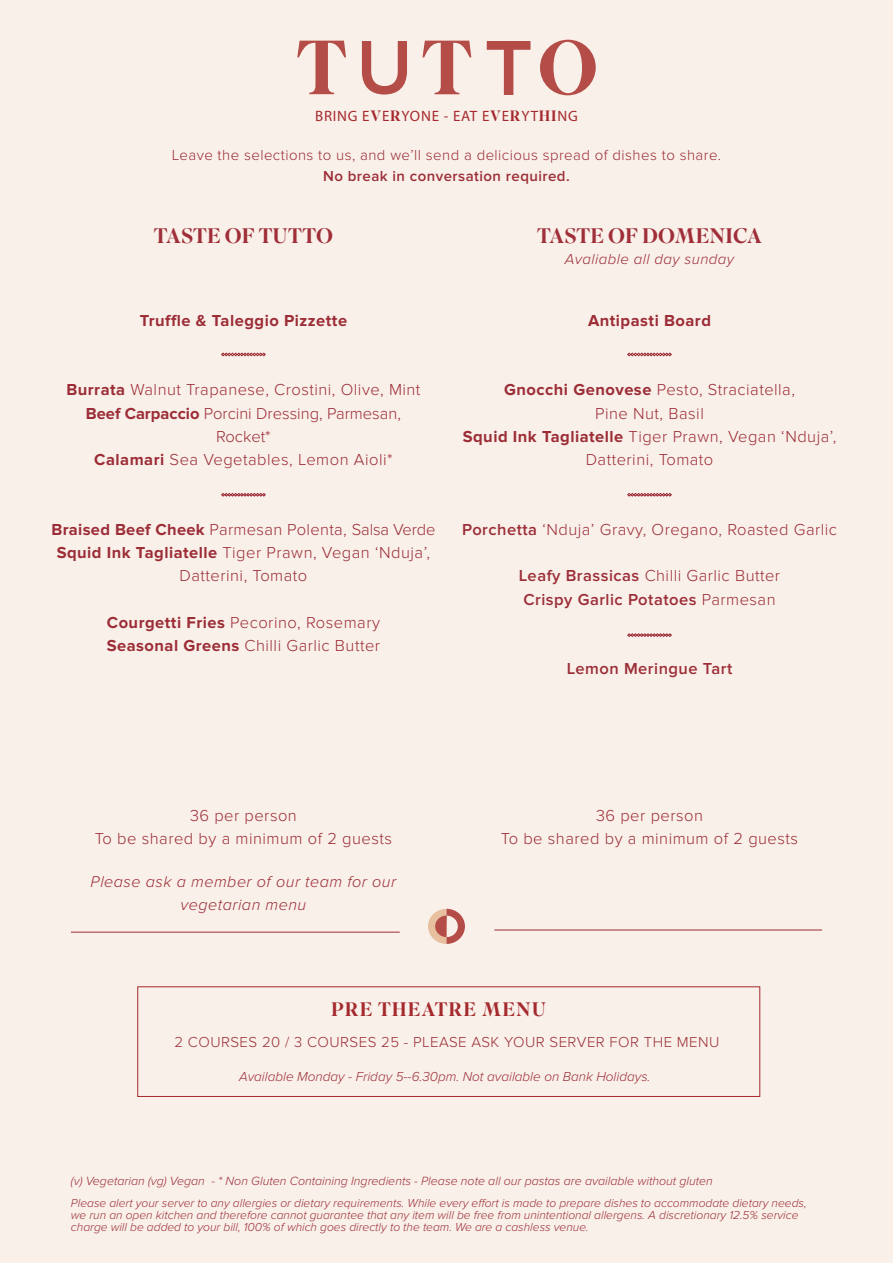
<style>
.page{position:relative;width:893px;height:1263px;background:#f9f0e9}
.page>*{position:absolute;margin:0;border:0;box-sizing:border-box;transform-origin:0 0}
.Taste_of_Tutto_Header{font:500 21px "Superior Title";letter-spacing:.005em;color:#9f2e38}
.t1{font:500 19.5px "Superior Title";letter-spacing:.05em;color:#a52a2e}
.Menu_Items{font:300 16.5px "Proxima Nova";letter-spacing:.03em;color:#9c2d37}
.Menu_Items-2{font:600 16.5px "Proxima Nova";letter-spacing:.03em;color:#9c2d37}
.Menu_Items-3{font:700 16.5px "Proxima Nova";letter-spacing:.03em;color:#9c2d37}
.Menu_Items-4{font:300 16.5px "Proxima Nova";color:#9c2d37}
.Menu_Items-5{font:italic 300 16.2px "Proxima Nova";letter-spacing:.03em;color:#9c2d37}
.Snacks___Aperitivo{font:300 15px "Proxima Nova";letter-spacing:.03em;color:#9c2d37}
.Menu_Items-6{font:300 15px "Proxima Nova";letter-spacing:.03em;color:#9c2d37}
.Snacks___Aperitivo-2{font:600 15px "Proxima Nova";letter-spacing:.03em;color:#9c2d37}
.t2{font:15px "Myriad Pro";letter-spacing:.05em;color:#a52a2e}
.Snacks___Aperitivo-3{font:italic 300 15px "Proxima Nova";letter-spacing:.03em;color:#9c2d37}
.t3{font:italic 300 13.5px "Proxima Nova";color:#9c2d37}
.t4{font:italic 300 12.3px "Proxima Nova";color:#9c2d37}
.Small_Print{font:italic 300 12px/12px "Proxima Nova";color:#9c2d37}
.s1{font-family:"Superior Title";font-weight:500}
.s2{font-weight:700}
.s3{font-weight:600}
.s4{font-weight:300}
</style>
<div class="page">
<div style="left:137px;top:986px;width:623px;height:111px;border:1px solid #a52a2e"></div>
<hr style="left:494px;top:929px;width:328px;height:1px;background:#9c2d37">
<hr style="left:71px;top:932px;width:329px;height:1px;background:#9c2d37">
<svg style="left:627px;top:633px;width:45px;height:4px"></svg>
<svg style="left:627px;top:493px;width:45px;height:3px"></svg>
<svg style="left:627px;top:353px;width:45px;height:3px"></svg>
<svg style="left:221px;top:493px;width:45px;height:3px"></svg>
<svg style="left:221px;top:353px;width:45px;height:3px"></svg>
<p class="t2" style="left:315px;top:107px;width:264px">BRING E<span class="s1">V</span>E<span class="s1">R</span>YONE - EAT E<span class="s1">V</span>E<span class="s1">R</span>YT<span class="s1">HI</span>NG</p>
<p class="Snacks___Aperitivo" style="left:172px;top:146px;width:551px">Leave the selections to us, and we’ll send a delicious spread of dishes to share.</p>
<p class="Snacks___Aperitivo-2" style="left:323px;top:168px;width:248px">No break in conversation required.</p>
<p class="Taste_of_Tutto_Header" style="left:154px;top:223px;width:181px">TASTE OF TUTTO</p>
<p class="Taste_of_Tutto_Header" style="left:537px;top:223px;width:226px">TASTE OF DOMENICA</p>
<p class="Snacks___Aperitivo-3" style="left:565px;top:251px;width:171px">Avaliable all day sunday</p>
<p class="Menu_Items-3" style="left:140px;top:310px;width:209px">Truffle &amp; Taleggio Pizzette</p>
<p class="Menu_Items" style="left:66px;top:380px;width:356px"><span class="s2">Burrata</span> Walnut Trapanese, Crostini, Olive, Mint</p>
<p class="Menu_Items-4" style="left:86px;top:404px;width:317px"><span class="s2">Beef Carpaccio</span> Porcini Dressing, Parmesan,</p>
<p class="Menu_Items" style="left:216px;top:427px;width:56px">Rocket*</p>
<p class="Menu_Items" style="left:94px;top:450px;width:300px"><span class="s2">Calamari</span> Sea Vegetables, Lemon Aioli*</p>
<p class="Menu_Items" style="left:51px;top:520px;width:385px"><span class="s2">Braised Beef Cheek</span> Parmesan Polenta, Salsa Verde</p>
<p class="Menu_Items" style="left:57px;top:543px;width:375px"><span class="s2">Squid Ink Tagliatelle</span> Tiger Prawn, Vegan ‘Nduja’,</p>
<p class="Menu_Items" style="left:180px;top:566px;width:129px">Datterini, Tomato</p>
<p class="Menu_Items" style="left:107px;top:613px;width:275px"><span class="s2">Courgetti Fries</span> Pecorino, Rosemary</p>
<p class="Menu_Items" style="left:107px;top:636px;width:275px"><span class="s2">Seasonal Greens</span> Chilli Garlic Butter</p>
<p class="Menu_Items-3" style="left:588px;top:310px;width:124px">Antipasti Board</p>
<p class="Menu_Items" style="left:504px;top:380px;width:292px"><span class="s2">Gnocchi Genovese</span> Pesto, Straciatella,</p>
<p class="Menu_Items" style="left:595px;top:404px;width:110px">Pine Nut, Basil</p>
<p class="Menu_Items" style="left:463px;top:427px;width:375px"><span class="s2">Squid Ink Tagliatelle</span> Tiger Prawn, Vegan ‘Nduja’,</p>
<p class="Menu_Items" style="left:586px;top:450px;width:129px">Datterini, Tomato</p>
<p class="Menu_Items" style="left:462px;top:520px;width:376px"><span class="s3">Porchetta</span> ‘Nduja’ Gravy, Oregano, Roasted Garlic</p>
<p class="Menu_Items" style="left:519px;top:566px;width:263px"><span class="s3">Leafy Brassicas</span> Chilli Garlic Butter</p>
<p class="Menu_Items-2" style="left:523px;top:590px;width:254px">Crispy Garlic Potatoes <span class="s4">Parmesan</span></p>
<p class="Menu_Items-2" style="left:567px;top:659px;width:167px">Lemon Meringue Tart</p>
<p class="Menu_Items" style="left:190px;top:806px;width:108px">36 per person</p>
<p class="Menu_Items" style="left:95px;top:829px;width:299px">To be shared by a minimum of 2 guests</p>
<p class="Menu_Items-5" style="left:91px;top:872px;width:307px">Please ask a member of our team for our</p>
<p class="Menu_Items-5" style="left:181px;top:895px;width:127px">vegetarian menu</p>
<p class="Menu_Items" style="left:596px;top:806px;width:108px">36 per person</p>
<p class="Menu_Items" style="left:501px;top:829px;width:299px">To be shared by a minimum of 2 guests</p>
<p class="t1" style="left:331px;top:997px;width:217px">PRE THEATRE MENU</p>
<p class="Menu_Items-6" style="left:174px;top:1034px;width:546px">2 COURSES 20 / 3 COURSES 25 - PLEASE ASK YOUR SERVER FOR THE MENU</p>
<p class="t3" style="left:239px;top:1069px;width:413px">Available Monday - Friday 5--6.30pm. Not available on Bank Holidays.</p>
<p class="t4" style="left:71px;top:1173px;width:643px">(v) Vegetarian (vg) Vegan - * Non Gluten Containing Ingredients - Please note all our pastas are available without gluten</p>
<p class="Small_Print" style="left:71px;top:1197px;width:737px">Please alert your server to any allergies or dietary requirements. While every effort is made to prepare dishes to accommodate dietary needs, we run an open kitchen and therefore cannot guarantee that any item will be free from unintentional allergens. A discretionary 12.5% service charge will be added to your bill, 100% of which goes directly to the team. We are a cashless venue.</p>
</div>
